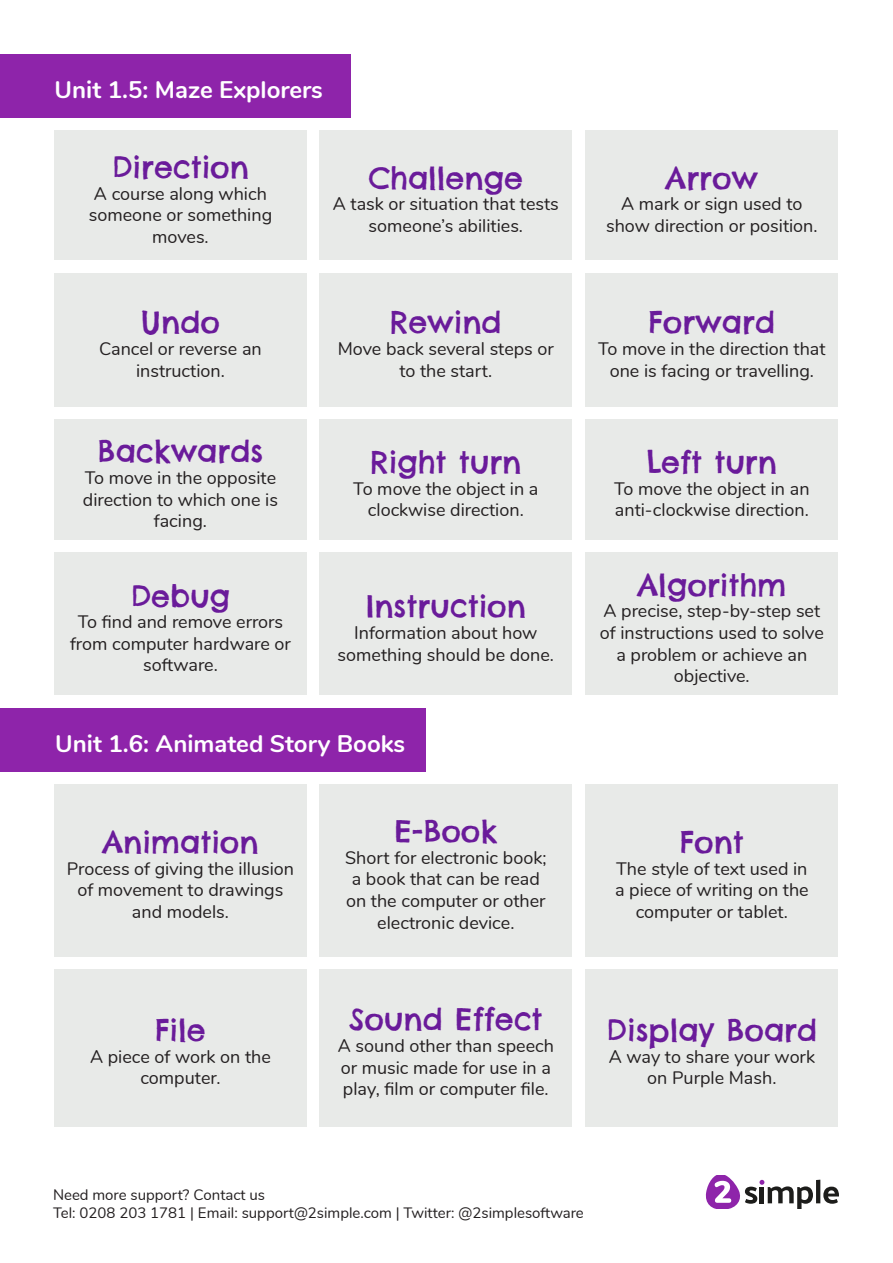
<style>
.page{position:relative;width:893px;height:1263px;background:#fff}
.page>*{position:absolute;margin:0;border:0;box-sizing:border-box;transform-origin:0 0}
.t1{font:30px "Chelsea Market";color:#6a1b9a}
.t2{font:700 24px "Nunito";color:#fff}
.t3{font:18px/21.6px "Nunito";color:#231f20;text-align:center}
.t4{font:15px/18px "Nunito";color:#231f20}
</style>
<div class="page">
<hr style="left:816px;top:1180px;width:4px;height:23px;background:#1d1d1b">
<svg style="left:823px;top:1186px;width:16px;height:18px"></svg>
<svg style="left:706px;top:1176px;width:107px;height:33px"></svg>
<div style="left:54px;top:273px;width:253px;height:134px;background:#e8eae8"></div>
<div style="left:319px;top:273px;width:253px;height:134px;background:#e8eae8"></div>
<div style="left:585px;top:273px;width:253px;height:134px;background:#e8eae8"></div>
<div style="left:54px;top:420px;width:253px;height:120px;background:#e8eae8"></div>
<div style="left:319px;top:420px;width:253px;height:120px;background:#e8eae8"></div>
<div style="left:585px;top:420px;width:253px;height:120px;background:#e8eae8"></div>
<div style="left:54px;top:553px;width:253px;height:142px;background:#e8eae8"></div>
<div style="left:319px;top:553px;width:253px;height:142px;background:#e8eae8"></div>
<div style="left:585px;top:553px;width:253px;height:142px;background:#e8eae8"></div>
<div style="left:0;top:708px;width:426px;height:63px;background:#8e24aa"></div>
<div style="left:54px;top:784px;width:253px;height:172px;background:#e8eae8"></div>
<div style="left:319px;top:784px;width:253px;height:172px;background:#e8eae8"></div>
<div style="left:585px;top:784px;width:253px;height:172px;background:#e8eae8"></div>
<div style="left:54px;top:969px;width:253px;height:157px;background:#e8eae8"></div>
<div style="left:319px;top:969px;width:253px;height:157px;background:#e8eae8"></div>
<div style="left:585px;top:969px;width:253px;height:157px;background:#e8eae8"></div>
<div style="left:0;top:54px;width:351px;height:64px;background:#8e24aa"></div>
<div style="left:54px;top:131px;width:253px;height:129px;background:#e8eae8"></div>
<div style="left:319px;top:131px;width:253px;height:129px;background:#e8eae8"></div>
<div style="left:585px;top:131px;width:253px;height:129px;background:#e8eae8"></div>
<p class="t2" style="left:55px;top:72px;width:270px">Unit 1.5: Maze Explorers</p>
<p class="t1" style="left:112px;top:148px;width:138px">Direction</p>
<p class="t3" style="left:89px;top:182px;width:185px">A course along which someone or something moves.</p>
<p class="t1" style="left:369px;top:159px;width:156px">Challenge</p>
<p class="t3" style="left:333px;top:192px;width:227px">A task or situation that tests someone’s abilities.</p>
<p class="t1" style="left:141px;top:303px;width:81px">Undo</p>
<p class="t3" style="left:99px;top:337px;width:164px">Cancel or reverse an instruction.</p>
<p class="t1" style="left:98px;top:432px;width:167px">Backwards</p>
<p class="t3" style="left:83px;top:466px;width:197px">To move in the opposite direction to which one is facing.</p>
<p class="t1" style="left:131px;top:576px;width:101px">Debug</p>
<p class="t3" style="left:70px;top:610px;width:222px">To find and remove errors from computer hardware or software.</p>
<p class="t1" style="left:390px;top:303px;width:113px">Rewind</p>
<p class="t3" style="left:338px;top:337px;width:218px">Move back several steps or to the start.</p>
<p class="t1" style="left:370px;top:443px;width:153px">Right turn</p>
<p class="t3" style="left:353px;top:477px;width:187px">To move the object in a clockwise direction.</p>
<p class="t1" style="left:366px;top:587px;width:162px">Instruction</p>
<p class="t3" style="left:338px;top:621px;width:218px">Information about how something should be done.</p>
<p class="t2" style="left:55px;top:726px;width:351px">Unit 1.6: Animated Story Books</p>
<p class="t1" style="left:102px;top:823px;width:158px">Animation</p>
<p class="t3" style="left:67px;top:856px;width:229px">Process of giving the illusion of movement to drawings and models.</p>
<p class="t1" style="left:155px;top:1011px;width:52px">File</p>
<p class="t3" style="left:90px;top:1045px;width:182px">A piece of work on the computer.</p>
<p class="t1" style="left:394px;top:812px;width:104px">E-Book</p>
<p class="t3" style="left:345px;top:846px;width:203px">Short for electronic book; a book that can be read on the computer or other electronic device.</p>
<p class="t1" style="left:349px;top:1000px;width:195px">Sound Effect</p>
<p class="t3" style="left:338px;top:1034px;width:218px;text-align:left">A sound other than speech or music made for use in a play, film or computer file.</p>
<p class="t1" style="left:666px;top:159px;width:94px">Arrow</p>
<p class="t3" style="left:606px;top:192px;width:213px">A mark or sign used to show direction or position.</p>
<p class="t1" style="left:649px;top:303px;width:128px">Forward</p>
<p class="t3" style="left:598px;top:337px;width:229px">To move in the direction that one is facing or travelling.</p>
<p class="t1" style="left:647px;top:443px;width:132px">Left turn</p>
<p class="t3" style="left:614px;top:477px;width:197px;text-align:left">To move the object in an anti-clockwise direction.</p>
<p class="t1" style="left:637px;top:565px;width:150px">Algorithm</p>
<p class="t3" style="left:600px;top:599px;width:226px">A precise, step-by-step set of instructions used to solve a problem or achieve an objective.</p>
<p class="t1" style="left:680px;top:823px;width:65px">Font</p>
<p class="t3" style="left:615px;top:856px;width:195px">The style of text used in a piece of writing on the computer or tablet.</p>
<p class="t1" style="left:606px;top:1011px;width:212px">Display Board</p>
<p class="t3" style="left:609px;top:1045px;width:208px">A way to share your work on Purple Mash.</p>
<p class="t4" style="left:53px;top:1185px;width:532px">Need more support? Contact us<br>Tel: 0208 203 1781 | Email: support@2simple.com | Twitter: @2simplesoftware</p>
</div>
